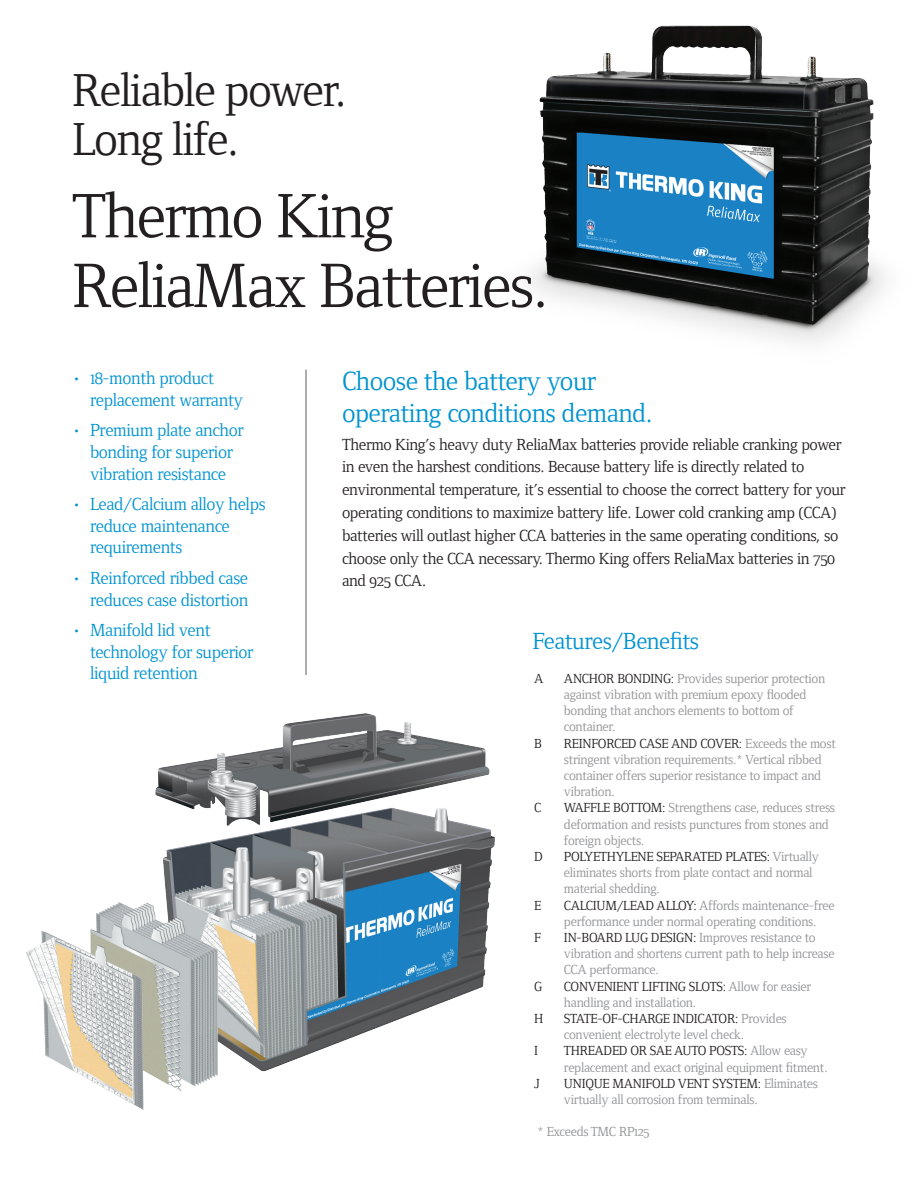
<style>
.page{position:relative;width:918px;height:1188px;background:#fff}
.page>*{position:absolute;margin:0;border:0;box-sizing:border-box;transform-origin:0 0}
.t1{font:64.65px/69.8px "Foundry Form Serif Book OSF";letter-spacing:-.03em;color:#231f20}
.t2{font:47.55px/49.5px "Foundry Form Serif Book OSF";letter-spacing:-.03em;color:#231f20}
.t3{font:27px/32.4px "Foundry Form Serif Book OSF";letter-spacing:-.02em;color:#0093d0}
.t4{font:24px "Foundry Form Serif Book OSF";letter-spacing:-.02em;color:#0093d0}
.t5{font:18px/21.6px "Foundry Form Serif Book OSF";letter-spacing:-.02em;color:#0093d0}
.t6{font:16.5px/22.8px "Foundry Form Serif Book OSF";letter-spacing:-.02em;color:#231f20}
.t7{font:13.5px/16.2px "Foundry Form Serif Book OSF";letter-spacing:-.02em;color:#919295}
.t8{font:13.5px "Foundry Form Serif Book OSF";color:#231f20}
.s1{color:#231f20}
</style>
<div class="page">
<hr style="left:305px;top:370px;width:2px;height:305px;background:#919295">
<img style="left:529px;top:25px;width:357px;height:317px">
<img style="left:26px;top:713px;width:469px;height:397px">
<h2 class="t2" style="left:72px;top:65px;width:276px">Reliable power.<br>Long life.</h2>
<h1 class="t1" style="left:72px;top:181px;width:478px">Thermo King<br>ReliaMax Batteries.</h1>
<h3 class="t3" style="left:342px;top:365px;width:312px">Choose the battery your operating conditions demand.</h3>
<p class="t6" style="left:342px;top:433px;width:505px">Thermo King’s heavy duty ReliaMax batteries provide reliable cranking power in even the harshest conditions. Because battery life is directly related to environmental temperature, it’s essential to choose the correct battery for your operating conditions to maximize battery life. Lower cold cranking amp (CCA) batteries will outlast higher CCA batteries in the same operating conditions, so choose only the CCA necessary. Thermo King offers ReliaMax batteries in 750 and 925 CCA.</p>
<h3 class="t5" style="left:90px;top:367px;width:155px;text-indent:-18px">• 18-month product replacement warranty</h3>
<h3 class="t5" style="left:72px;top:420px;width:173px;text-align:center">• Premium plate anchor bonding for superior vibration resistance</h3>
<h3 class="t5" style="left:90px;top:493px;width:177px;text-indent:-18px">• Lead/Calcium alloy helps reduce maintenance requirements</h3>
<h3 class="t5" style="left:72px;top:567px;width:178px;text-align:right">• Reinforced ribbed case reduces case distortion</h3>
<h3 class="t5" style="left:90px;top:619px;width:165px;text-indent:-18px">• Manifold lid vent technology for superior liquid retention</h3>
<h3 class="t4" style="left:532px;top:627px;width:168px">Features/Benefits</h3>
<p class="t8" style="left:534px;top:671px;width:11px">A</p>
<p class="t7" style="left:564px;top:670px;width:263px"><span class="s1">ANCHOR BONDING:</span> Provides superior protection against vibration with premium epoxy flooded bonding that anchors elements to bottom of container.</p>
<p class="t8" style="left:534px;top:736px;width:9px">B</p>
<p class="t7" style="left:564px;top:735px;width:273px"><span class="s1">REINFORCED CASE AND COVER:</span> Exceeds the most stringent vibration requirements.* Vertical ribbed container offers superior resistance to impact and vibration.</p>
<p class="t8" style="left:534px;top:801px;width:9px">C</p>
<p class="t7" style="left:564px;top:800px;width:273px"><span class="s1">WAFFLE BOTTOM:</span> Strengthens case, reduces stress deformation and resists punctures from stones and foreign objects.</p>
<p class="t8" style="left:534px;top:849px;width:10px">D</p>
<p class="t7" style="left:564px;top:848px;width:257px"><span class="s1">POLYETHYLENE SEPARATED PLATES:</span> Virtually eliminates shorts from plate contact and normal material shedding.</p>
<p class="t8" style="left:534px;top:898px;width:9px">E</p>
<p class="t7" style="left:564px;top:897px;width:272px"><span class="s1">CALCIUM/LEAD ALLOY:</span> Affords maintenance-free performance under normal operating conditions.</p>
<p class="t8" style="left:534px;top:930px;width:8px">F</p>
<p class="t7" style="left:564px;top:929px;width:272px"><span class="s1">IN-BOARD LUG DESIGN:</span> Improves resistance to vibration and shortens current path to help increase<br>CCA performance.</p>
<p class="t8" style="left:534px;top:979px;width:10px">G</p>
<p class="t7" style="left:564px;top:978px;width:249px"><span class="s1">CONVENIENT LIFTING SLOTS:</span> Allow for easier handling and installation.</p>
<p class="t8" style="left:534px;top:1011px;width:11px">H</p>
<p class="t7" style="left:564px;top:1010px;width:224px"><span class="s1">STATE-OF-CHARGE INDICATOR:</span> Provides convenient electrolyte level check.</p>
<p class="t8" style="left:534px;top:1044px;width:5px">I</p>
<p class="t7" style="left:564px;top:1043px;width:265px"><span class="s1">THREADED OR SAE AUTO POSTS:</span> Allow easy replacement and exact original equipment fitment.</p>
<p class="t8" style="left:534px;top:1076px;width:7px">J</p>
<p class="t7" style="left:564px;top:1075px;width:255px"><span class="s1">UNIQUE MANIFOLD VENT SYSTEM:</span> Eliminates virtually all corrosion from terminals.</p>
<p class="t7" style="left:537px;top:1124px;width:114px">* Exceeds TMC RP125</p>
</div>
